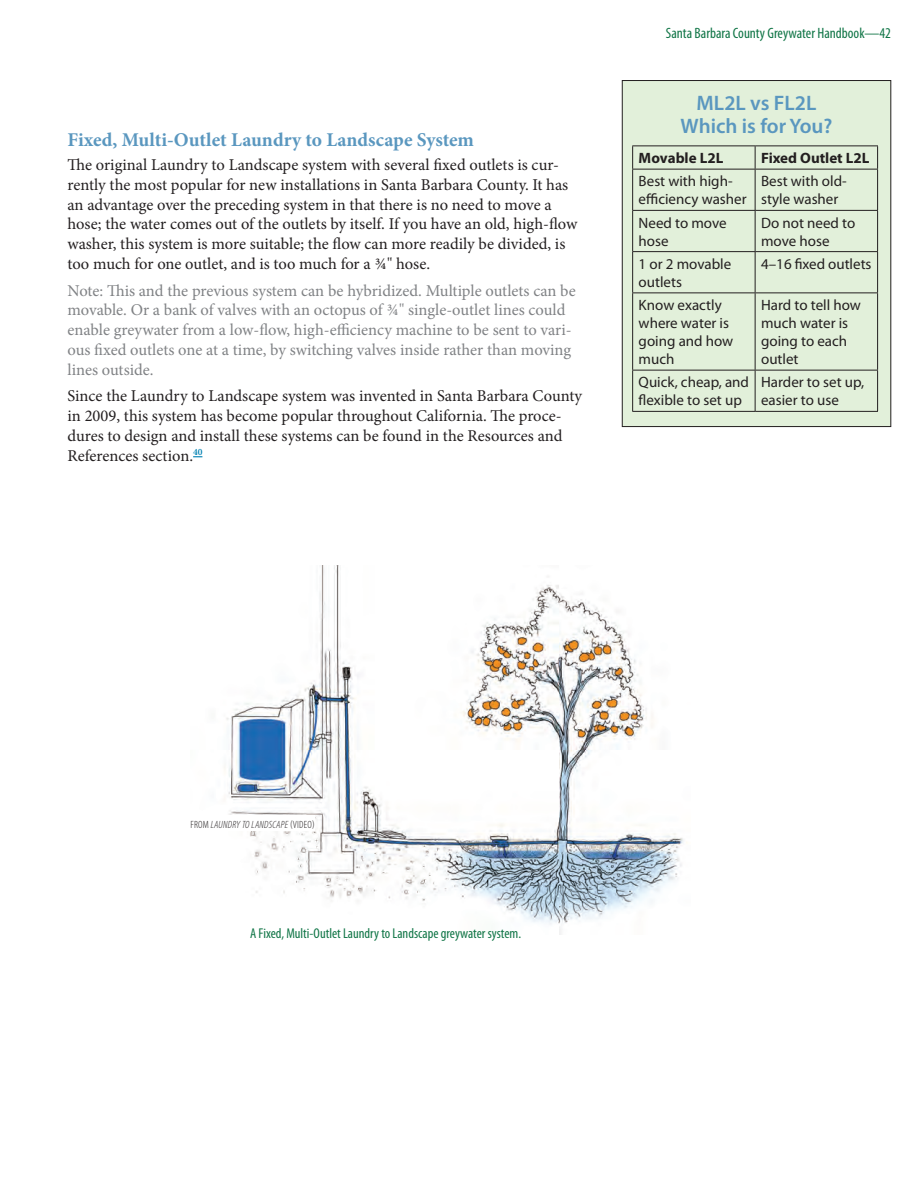
<style>
.page{position:relative;width:918px;height:1188px;background:#fff}
.page>*{position:absolute;margin:0;border:0;box-sizing:border-box;transform-origin:0 0}
.sidebartitle{font:600 21px/22.6px "Myriad Pro";color:#5a97bf;text-align:center}
.Heading_3{font:700 19.5px "Minion Pro";color:#5a97bf}
.t1{font:16.5px/19.8px "Minion Pro";color:#231f20}
.t2{font:16.5px/19.8px "Minion Pro";color:#808285}
.sidebar{font:15px/18px "Myriad Pro";color:#231f20}
.t3{font:condensed 15px "Myriad Pro";color:#107546}
.sidebar-2{font:700 15px "Myriad Pro";color:#231f20}
.imgtext{font:condensed 14.25px "Myriad Pro";color:#107546}
.imgcredit{font:italic 300 condensed 10.5px "Myriad Pro";letter-spacing:.02em;color:#231f20}
.s1{font-style:normal}
</style>
<div class="page">
<div style="left:622px;top:81px;width:269px;height:346px;background:#e2f0da"></div>
<div style="left:622px;top:80px;width:269px;height:347px;border:1px solid #231f20"></div>
<hr style="left:632px;top:146px;width:123px;height:1px;background:#231f20">
<svg style="left:632px;top:146px;width:1px;height:23px"></svg>
<hr style="left:755px;top:146px;width:123px;height:1px;background:#231f20">
<svg style="left:755px;top:146px;width:1px;height:23px"></svg>
<svg style="left:877px;top:146px;width:1px;height:23px"></svg>
<hr style="left:632px;top:169px;width:123px;height:1px;background:#231f20">
<hr style="left:632px;top:170px;width:1px;height:40px;background:#231f20">
<hr style="left:755px;top:169px;width:123px;height:1px;background:#231f20">
<hr style="left:755px;top:170px;width:1px;height:40px;background:#231f20">
<hr style="left:877px;top:170px;width:1px;height:40px;background:#231f20">
<hr style="left:632px;top:210px;width:123px;height:1px;background:#231f20">
<hr style="left:632px;top:211px;width:1px;height:40px;background:#231f20">
<hr style="left:755px;top:210px;width:123px;height:1px;background:#231f20">
<hr style="left:755px;top:211px;width:1px;height:40px;background:#231f20">
<hr style="left:877px;top:211px;width:1px;height:40px;background:#231f20">
<hr style="left:632px;top:251px;width:123px;height:1px;background:#231f20">
<hr style="left:632px;top:252px;width:1px;height:40px;background:#231f20">
<hr style="left:755px;top:251px;width:123px;height:1px;background:#231f20">
<hr style="left:755px;top:252px;width:1px;height:40px;background:#231f20">
<hr style="left:877px;top:252px;width:1px;height:40px;background:#231f20">
<hr style="left:632px;top:292px;width:123px;height:1px;background:#231f20">
<hr style="left:632px;top:293px;width:1px;height:77px;background:#231f20">
<hr style="left:755px;top:292px;width:123px;height:1px;background:#231f20">
<hr style="left:755px;top:293px;width:1px;height:77px;background:#231f20">
<hr style="left:877px;top:293px;width:1px;height:77px;background:#231f20">
<hr style="left:632px;top:370px;width:123px;height:1px;background:#231f20">
<hr style="left:632px;top:370px;width:1px;height:41px;background:#231f20">
<hr style="left:755px;top:370px;width:123px;height:1px;background:#231f20">
<hr style="left:755px;top:370px;width:1px;height:41px;background:#231f20">
<hr style="left:877px;top:370px;width:1px;height:41px;background:#231f20">
<hr style="left:632px;top:411px;width:123px;height:1px;background:#231f20">
<hr style="left:755px;top:411px;width:123px;height:1px;background:#231f20">
<img style="left:224px;top:566px;width:463px;height:369px">
<div style="left:189px;top:815px;width:126px;height:16px;background:#fff"></div>
<p class="Heading_3" style="left:68px;top:126px;width:408px">Fixed, Multi-Outlet Laundry to Landscape System</p>
<p class="t1" style="left:68px;top:155px;width:511px">The original Laundry to Landscape system with several fixed outlets is cur&shy;rently the most popular for new installations in Santa Barbara County. It has an advantage over the preceding system in that there is no need to move a hose; the water comes out of the outlets by itself. If you have an old, high-flow washer, this system is more suitable; the flow can more readily be divided, is too much for one outlet, and is too much for a ¾" hose.</p>
<p class="t2" style="left:68px;top:281px;width:510px">Note: This and the previous system can be hybridized. Multiple outlets can be movable. Or a bank of valves with an octopus of ¾" single-outlet lines could enable greywater from a low-flow, high-efficiency machine to be sent to vari&shy;ous fixed outlets one at a time, by switching valves inside rather than moving lines outside.</p>
<p class="t1" style="left:68px;top:386px;width:516px">Since the Laundry to Landscape system was invented in Santa Barbara County in 2009, this system has become popular throughout California. The proce&shy;dures to design and install these systems can be found in the Resources and References section.<sup>40</sup></p>
<p class="t3" style="left:666px;top:24px;width:227px">Santa Barbara County Greywater Handbook—42</p>
<p class="sidebartitle" style="left:681px;top:91px;width:153px">ML2L vs FL2L<br>Which is for You?</p>
<p class="sidebar-2" style="left:639px;top:148px;width:86px">Movable L2L</p>
<p class="sidebar-2" style="left:761px;top:148px;width:110px">Fixed Outlet L2L</p>
<p class="sidebar" style="left:639px;top:172px;width:109px">Best with high&shy;efficiency washer</p>
<p class="sidebar" style="left:761px;top:172px;width:87px">Best with old&shy;style washer</p>
<p class="sidebar" style="left:639px;top:213px;width:90px">Need to move hose</p>
<p class="sidebar" style="left:761px;top:213px;width:96px">Do not need to move hose</p>
<p class="sidebar" style="left:639px;top:255px;width:94px">1 or 2 movable outlets</p>
<p class="sidebar" style="left:761px;top:255px;width:112px">4–16 fixed outlets</p>
<p class="sidebar" style="left:639px;top:296px;width:96px">Know exactly where water is going and how much</p>
<p class="sidebar" style="left:761px;top:296px;width:101px">Hard to tell how much water is going to each outlet</p>
<p class="sidebar" style="left:639px;top:373px;width:112px">Quick, cheap, and flexible to set up</p>
<p class="sidebar" style="left:761px;top:373px;width:105px">Harder to set up, easier to use</p>
<p class="imgcredit" style="left:190px;top:819px;width:126px"><span class="s1">FROM</span> LAUNDRY TO LANDSCAPE <span class="s1">(VIDEO)</span></p>
<p class="imgtext" style="left:250px;top:924px;width:272px">A Fixed, Multi-Outlet Laundry to Landscape greywater system.</p>
</div>
